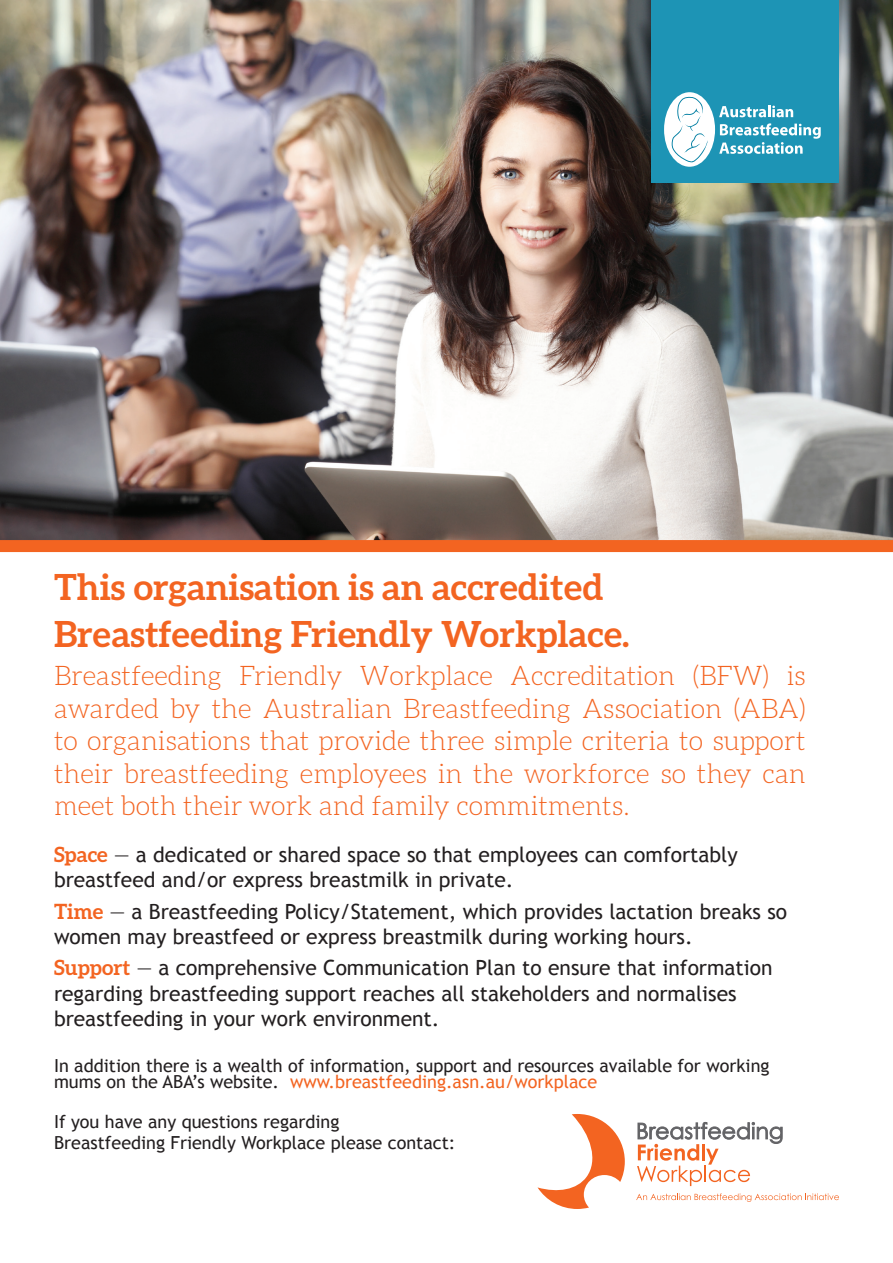
<style>
.page{position:relative;width:893px;height:1263px;background:#fff}
.page>*{position:absolute;margin:0;border:0;box-sizing:border-box;transform-origin:0 0}
.t1{font:700 36px/46.8px "Aleo";color:#f36421}
.t2{font:300 27px/32.4px "Aleo";color:#f36421;text-align:justify}
.t3{font:21px/25.2px "Trebuchet MS";color:#231f20}
.t4{font:18px/16.5px "Trebuchet MS";color:#231f20}
.s1{font-family:"Aleo";font-weight:700;color:#f36421}
.s2{color:#f36421}
</style>
<div class="page">
<img style="left:0;top:0;width:893px;height:540px">
<div style="left:0;top:540px;width:893px;height:12px;background:#f36421"></div>
<svg style="left:537px;top:1114px;width:88px;height:95px"></svg>
<svg style="left:637px;top:1122px;width:146px;height:64px"></svg>
<svg style="left:636px;top:1193px;width:203px;height:9px"></svg>
<div style="left:651px;top:0;width:187px;height:182px;background:#1d94b5"></div>
<div style="left:664px;top:92px;width:51px;height:75px;background:#fff;border-radius:50%"></div>
<svg style="left:672px;top:97px;width:36px;height:66px"></svg>
<svg style="left:719px;top:105px;width:74px;height:12px"></svg>
<svg style="left:719px;top:123px;width:102px;height:31px"></svg>
<h1 class="t1" style="left:54px;top:563px;width:577px">This organisation is an accredited<br>Breastfeeding Friendly Workplace.</h1>
<p class="t2" style="left:54px;top:660px;width:753px">Breastfeeding Friendly Workplace Accreditation (BFW) is awarded by the Australian Breastfeeding Association (ABA) to organisations that provide three simple criteria to support their breastfeeding employees in the workforce so they can meet both their work and family commitments.</p>
<p class="t3" style="left:54px;top:842px;width:685px"><span class="s1">Space</span> — a dedicated or shared space so that employees can comfortably breastfeed and/or express breastmilk in private.</p>
<p class="t3" style="left:54px;top:899px;width:735px"><span class="s1">Time</span> — a Breastfeeding Policy/Statement, which provides lactation breaks so women may breastfeed or express breastmilk during working hours.</p>
<p class="t3" style="left:54px;top:956px;width:720px"><span class="s1">Support</span> — a comprehensive Communication Plan to ensure that information regarding breastfeeding support reaches all stakeholders and normalises breastfeeding in your work environment.</p>
<p class="t4" style="left:54px;top:1057px;width:717px">In addition there is a wealth of information, support and resources available for working mums on the ABA’s website. <span class="s2">www.breastfeeding.asn.au/workplace</span></p>
<p class="t4" style="left:54px;top:1110px;width:403px;line-height:21.6px">If you have any questions regarding<br>Breastfeeding Friendly Workplace please contact:</p>
</div>
